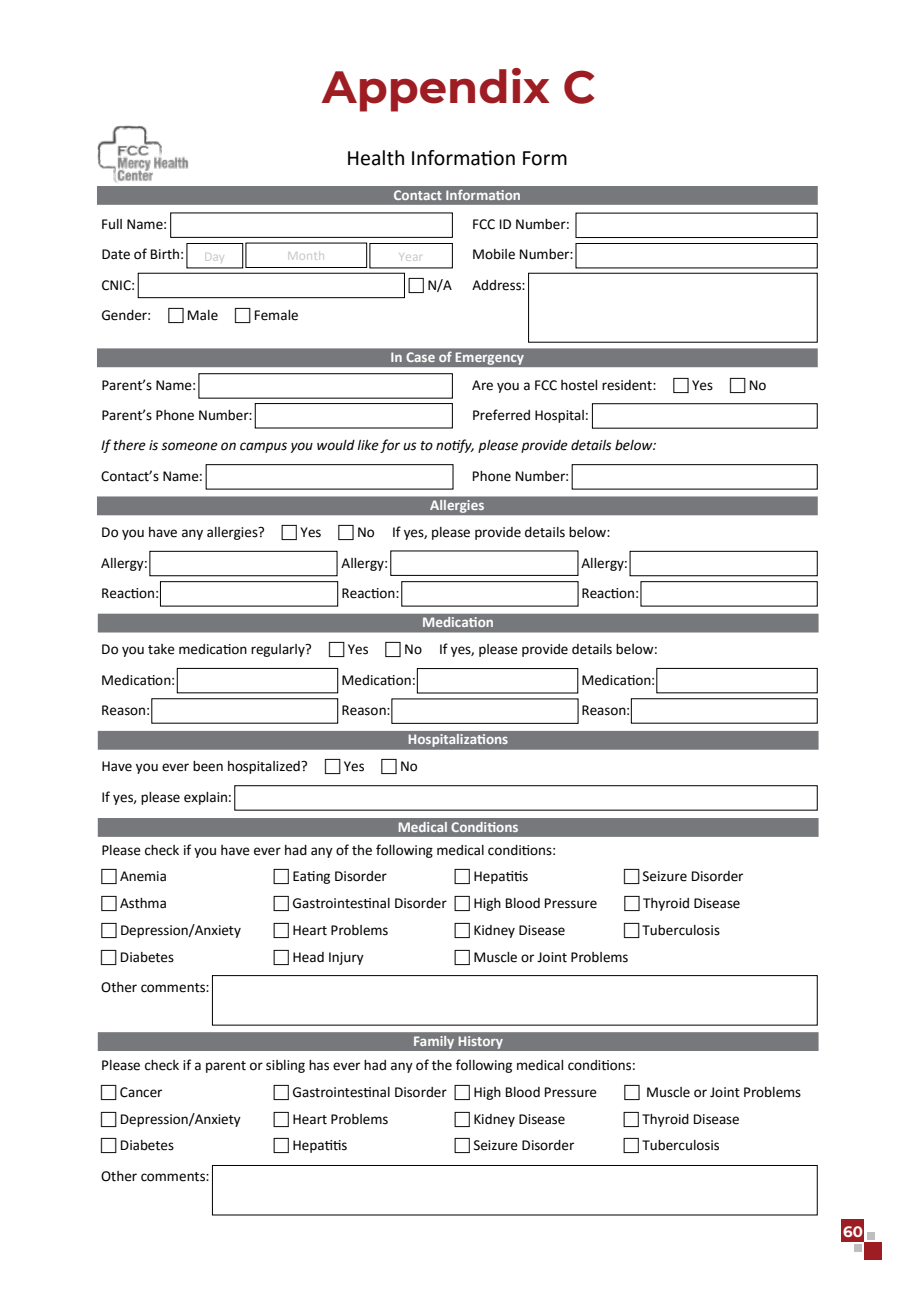
<style>
.page{position:relative;width:918px;height:1296px;background:#fff}
.page>*{position:absolute;margin:0;border:0;box-sizing:border-box;transform-origin:0 0}
.t1{font:700 45px "Montserrat";color:#9e1d23}
.t2{font:21.9px "Calibri";color:#000}
.t3{font:15.15px/26.5px "Calibri";color:#000}
.t4{font:700 15.15px "Calibri";letter-spacing:-.005em;color:#fff}
.t5{font:italic 15.15px "Calibri";color:#000}
.t6{font:700 15px "Montserrat";color:#fff}
.t7{font:13.65px "Calibri";color:#c7c9cb}
</style>
<div class="page">
<div style="left:97px;top:349px;width:720px;height:18px;background:#77787b"></div>
<div style="left:170px;top:213px;width:283px;height:25px;border:1px solid #000"></div>
<div style="left:576px;top:213px;width:242px;height:25px;border:1px solid #000"></div>
<div style="left:576px;top:243px;width:242px;height:25px;border:1px solid #000"></div>
<div style="left:187px;top:243px;width:56px;height:25px;border:1px solid #000"></div>
<div style="left:138px;top:273px;width:267px;height:25px;border:1px solid #000"></div>
<div style="left:246px;top:243px;width:121px;height:25px;border:1px solid #000"></div>
<div style="left:370px;top:243px;width:83px;height:25px;border:1px solid #000"></div>
<div style="left:97px;top:186px;width:720px;height:18px;background:#77787b"></div>
<div style="left:97px;top:186px;width:721px;height:19px;border:1px solid #77787b"></div>
<div style="left:199px;top:373px;width:254px;height:25px;border:1px solid #000"></div>
<div style="left:255px;top:403px;width:198px;height:25px;border:1px solid #000"></div>
<div style="left:592px;top:403px;width:226px;height:26px;border:1px solid #000"></div>
<div style="left:206px;top:464px;width:247px;height:25px;border:1px solid #000"></div>
<div style="left:572px;top:464px;width:246px;height:25px;border:1px solid #000"></div>
<div style="left:97px;top:497px;width:720px;height:18px;background:#77787b"></div>
<div style="left:98px;top:614px;width:720px;height:18px;background:#77787b"></div>
<div style="left:150px;top:551px;width:187px;height:25px;border:1px solid #000"></div>
<div style="left:160px;top:581px;width:178px;height:25px;border:1px solid #000"></div>
<div style="left:390px;top:551px;width:188px;height:25px;border:1px solid #000"></div>
<div style="left:401px;top:581px;width:177px;height:25px;border:1px solid #000"></div>
<div style="left:630px;top:551px;width:188px;height:25px;border:1px solid #000"></div>
<div style="left:641px;top:581px;width:177px;height:25px;border:1px solid #000"></div>
<div style="left:177px;top:668px;width:161px;height:25px;border:1px solid #000"></div>
<div style="left:417px;top:668px;width:161px;height:25px;border:1px solid #000"></div>
<div style="left:392px;top:699px;width:186px;height:25px;border:1px solid #000"></div>
<div style="left:656px;top:668px;width:162px;height:25px;border:1px solid #000"></div>
<div style="left:98px;top:731px;width:720px;height:18px;background:#77787b"></div>
<div style="left:98px;top:731px;width:720px;height:19px;border:1px solid #77787b"></div>
<div style="left:98px;top:819px;width:720px;height:17px;background:#77787b"></div>
<div style="left:98px;top:818px;width:720px;height:19px;border:1px solid #77787b"></div>
<div style="left:234px;top:785px;width:584px;height:26px;border:1px solid #000"></div>
<div style="left:212px;top:975px;width:606px;height:50px;border:1px solid #000"></div>
<div style="left:98px;top:1033px;width:720px;height:18px;background:#77787b"></div>
<div style="left:98px;top:1032px;width:720px;height:19px;border:1px solid #77787b"></div>
<div style="left:212px;top:1165px;width:606px;height:50px;border:1px solid #000"></div>
<img style="left:97px;top:125px;width:91px;height:59px">
<div style="left:864px;top:1242px;width:17px;height:17px;background:#9e1d23"></div>
<div style="left:867px;top:1232px;width:7px;height:8px;background:#bfbfbf"></div>
<div style="left:854px;top:1244px;width:8px;height:8px;background:#bfbfbf"></div>
<div style="left:842px;top:1220px;width:22px;height:22px;background:#9e1d23"></div>
<h1 class="t1" style="left:322px;top:55px;width:275px">Appendix C</h1>
<h2 class="t2" style="left:347px;top:142px;width:223px">Health Information Form</h2>
<p class="t4" style="left:394px;top:184px;width:129px">Contact Information</p>
<p class="t3" style="left:101px;top:210px;width:68px">Full Name:</p>
<p class="t3" style="left:472px;top:210px;width:99px">FCC ID Number:</p>
<p class="t3" style="left:101px;top:241px;width:84px">Date of Birth:</p>
<p class="t3" style="left:472px;top:241px;width:103px">Mobile Number:</p>
<p class="t3" style="left:101px;top:271px;width:35px">CNIC:</p>
<p class="t3" style="left:427px;top:271px;width:26px">N/A</p>
<p class="t3" style="left:472px;top:271px;width:55px">Address:</p>
<p class="t3" style="left:101px;top:302px;width:51px">Gender:</p>
<p class="t3" style="left:187px;top:302px;width:33px">Male</p>
<p class="t3" style="left:254px;top:302px;width:47px">Female</p>
<p class="t7" style="left:204px;top:247px;width:23px">Day</p>
<p class="t7" style="left:287px;top:246px;width:40px">Month</p>
<p class="t7" style="left:399px;top:247px;width:26px">Year</p>
<p class="t4" style="left:390px;top:346px;width:135px">In Case of Emergency</p>
<p class="t3" style="left:101px;top:371px;width:96px">Parent’s Name:</p>
<p class="t3" style="left:472px;top:371px;width:186px">Are you a FCC hostel resident:</p>
<p class="t3" style="left:692px;top:371px;width:22px">Yes</p>
<p class="t3" style="left:749px;top:371px;width:19px">No</p>
<p class="t3" style="left:101px;top:401px;width:153px">Parent’s Phone Number:</p>
<p class="t3" style="left:472px;top:401px;width:118px">Preferred Hospital:</p>
<p class="t5" style="left:101px;top:435px;width:557px">If there is someone on campus you would like for us to notify, please provide details below:</p>
<p class="t3" style="left:101px;top:462px;width:103px">Contact’s Name:</p>
<p class="t3" style="left:472px;top:462px;width:99px">Phone Number:</p>
<p class="t4" style="left:430px;top:494px;width:56px">Allergies</p>
<p class="t3" style="left:101px;top:518px;width:165px">Do you have any allergies?</p>
<p class="t3" style="left:301px;top:518px;width:22px">Yes</p>
<p class="t3" style="left:357px;top:518px;width:255px">No If yes, please provide details below:</p>
<p class="t3" style="left:101px;top:549px;width:48px">Allergy:</p>
<p class="t3" style="left:342px;top:549px;width:48px">Allergy:</p>
<p class="t3" style="left:581px;top:549px;width:48px">Allergy:</p>
<p class="t3" style="left:101px;top:579px;width:59px">Reaction:</p>
<p class="t3" style="left:342px;top:579px;width:60px">Reaction:</p>
<p class="t3" style="left:581px;top:579px;width:59px">Reaction:</p>
<p class="t4" style="left:422px;top:612px;width:73px">Medication</p>
<p class="t3" style="left:101px;top:635px;width:212px">Do you take medication regularly?</p>
<p class="t3" style="left:348px;top:635px;width:22px">Yes</p>
<p class="t3" style="left:404px;top:635px;width:255px">No If yes, please provide details below:</p>
<p class="t3" style="left:101px;top:666px;width:76px">Medication:</p>
<p class="t3" style="left:342px;top:666px;width:76px">Medication:</p>
<p class="t3" style="left:581px;top:666px;width:75px">Medication:</p>
<p class="t3" style="left:101px;top:697px;width:50px">Reason:</p>
<p class="t3" style="left:342px;top:697px;width:51px">Reason:</p>
<p class="t3" style="left:581px;top:697px;width:50px">Reason:</p>
<p class="t4" style="left:408px;top:729px;width:102px">Hospitalizations</p>
<p class="t3" style="left:101px;top:753px;width:208px">Have you ever been hospitalized?</p>
<p class="t3" style="left:344px;top:753px;width:22px">Yes</p>
<p class="t3" style="left:400px;top:753px;width:19px">No</p>
<p class="t3" style="left:101px;top:783px;width:132px">If yes, please explain:</p>
<p class="t3" style="left:120px;top:836px;width:438px;text-indent:-19px">Please check if you have ever had any of the following medical conditions:<br>Anemia</p>
<p class="t4" style="left:398px;top:816px;width:122px">Medical Conditions</p>
<p class="t3" style="left:293px;top:863px;width:96px">Eating Disorder</p>
<p class="t3" style="left:474px;top:863px;width:57px">Hepatitis</p>
<p class="t3" style="left:643px;top:863px;width:102px">Seizure Disorder</p>
<p class="t3" style="left:120px;top:889px;width:49px">Asthma</p>
<p class="t3" style="left:293px;top:889px;width:156px">Gastrointestinal Disorder</p>
<p class="t3" style="left:473px;top:889px;width:125px">High Blood Pressure</p>
<p class="t3" style="left:643px;top:889px;width:99px">Thyroid Disease</p>
<p class="t3" style="left:120px;top:916px;width:122px">Depression/Anxiety</p>
<p class="t3" style="left:293px;top:916px;width:98px">Heart Problems</p>
<p class="t3" style="left:473px;top:916px;width:94px">Kidney Disease</p>
<p class="t3" style="left:643px;top:916px;width:79px">Tuberculosis</p>
<p class="t3" style="left:120px;top:943px;width:56px">Diabetes</p>
<p class="t3" style="left:293px;top:943px;width:73px">Head Injury</p>
<p class="t3" style="left:473px;top:943px;width:157px">Muscle or Joint Problems</p>
<p class="t3" style="left:101px;top:974px;width:110px">Other comments:</p>
<p class="t4" style="left:413px;top:1030px;width:92px">Family History</p>
<p class="t3" style="left:120px;top:1052px;width:517px;text-indent:-19px">Please check if a parent or sibling has ever had any of the following medical conditions:<br>Cancer</p>
<p class="t3" style="left:292px;top:1078px;width:156px">Gastrointestinal Disorder</p>
<p class="t3" style="left:473px;top:1078px;width:125px">High Blood Pressure</p>
<p class="t3" style="left:646px;top:1078px;width:157px">Muscle or Joint Problems</p>
<p class="t3" style="left:120px;top:1105px;width:122px">Depression/Anxiety</p>
<p class="t3" style="left:292px;top:1105px;width:98px">Heart Problems</p>
<p class="t3" style="left:473px;top:1105px;width:94px">Kidney Disease</p>
<p class="t3" style="left:642px;top:1105px;width:99px">Thyroid Disease</p>
<p class="t3" style="left:120px;top:1132px;width:56px">Diabetes</p>
<p class="t3" style="left:292px;top:1132px;width:57px">Hepatitis</p>
<p class="t3" style="left:473px;top:1132px;width:102px">Seizure Disorder</p>
<p class="t3" style="left:642px;top:1132px;width:79px">Tuberculosis</p>
<p class="t3" style="left:101px;top:1162px;width:110px">Other comments:</p>
<p class="t6" style="left:843px;top:1221px;width:21px">60</p>
</div>
